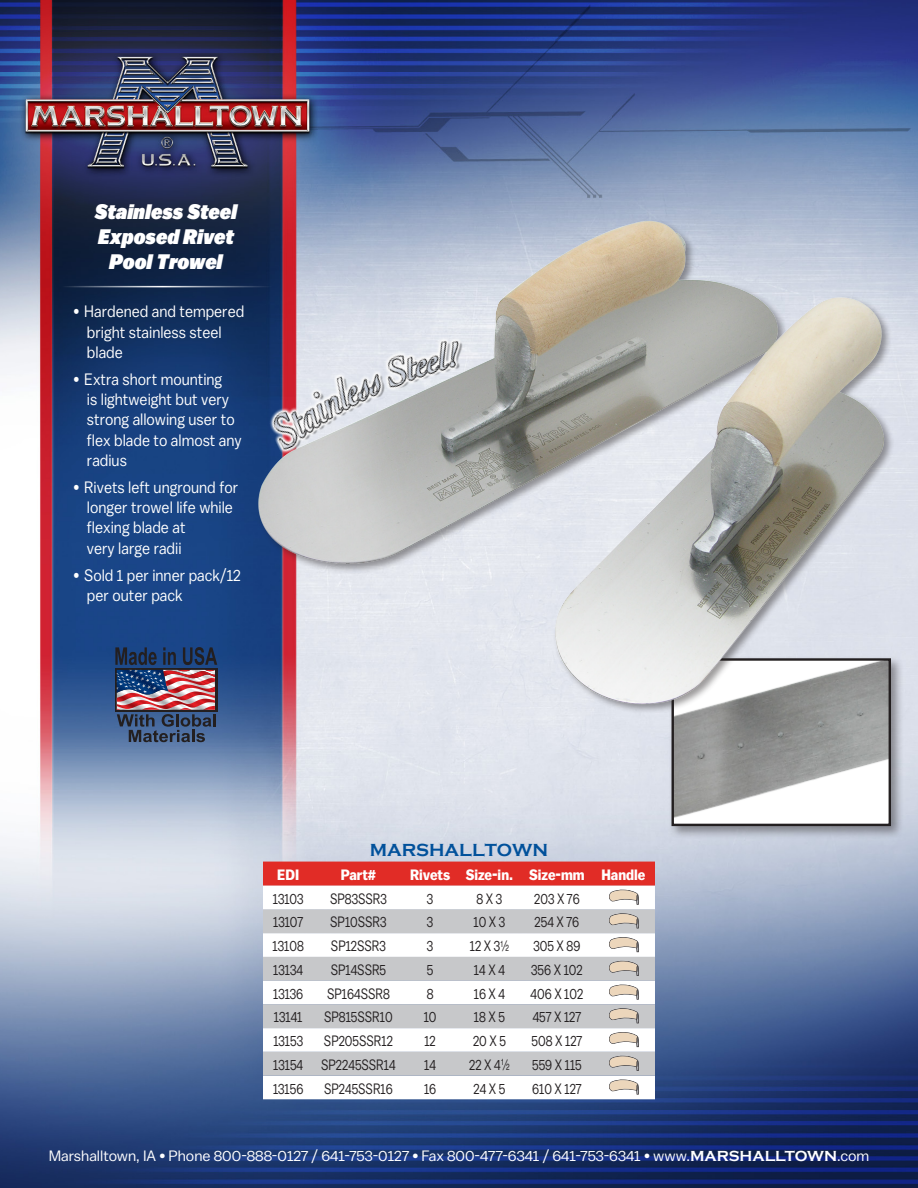
<style>
.page{position:relative;width:918px;height:1188px;background:#fff}
.page>*{position:absolute;margin:0;border:0;box-sizing:border-box;transform-origin:0 0}
.table_header{font:italic 21px/25.2px "Balto Super";color:#fff;text-align:center;scale:.9 1}
.t1{font:700 18px "Copperplate Gothic";color:#01519b}
.t2{font:16.5px/20.2px "Balto";color:#fff;scale:.9 1}
.Table_info{font:15px "Balto";color:#231f20;scale:.8 1}
.t3{font:15px "Balto";color:#fff}
.Table_Header{font:700 15px "Balto";color:#fff;scale:.9 1}
.s1{font-family:"Helvetica"}
.s2{font-family:"Helvetica";font-size:9px}
.s3{font-family:"Copperplate Gothic";font-weight:700}
</style>
<div class="page">
<img style="left:0;top:0;width:918px;height:1188px">
<hr style="left:60px;top:286px;width:212px;height:1px;background:#fff">
<svg style="left:263px;top:905px;width:392px;height:194px"></svg>
<svg style="left:263px;top:909px;width:392px;height:167px;fill:#c7c8ca"></svg>
<svg style="left:263px;top:862px;width:392px;height:43px"></svg>
<svg style="left:608px;top:913px;width:31px;height:15px"></svg>
<svg style="left:608px;top:937px;width:31px;height:15px"></svg>
<svg style="left:608px;top:961px;width:31px;height:15px"></svg>
<svg style="left:608px;top:984px;width:31px;height:16px"></svg>
<svg style="left:608px;top:1008px;width:31px;height:15px"></svg>
<svg style="left:608px;top:1032px;width:31px;height:15px"></svg>
<svg style="left:608px;top:1056px;width:31px;height:15px"></svg>
<svg style="left:608px;top:1079px;width:31px;height:16px"></svg>
<img style="left:115px;top:647px;width:102px;height:95px">
<div style="left:668px;top:655px;width:236px;height:184px;background:#231f20;opacity:.45"></div>
<img style="left:675px;top:732px;width:213px;height:91px">
<div style="left:672px;top:658px;width:219px;height:168px;border:2px solid #231f20"></div>
<img style="left:235px;top:194px;width:683px;height:538px">
<img style="left:260px;top:319px;width:216px;height:138px">
<p class="table_header" style="left:95px;top:199px;width:160px">Stainless Steel<br>Exposed Rivet<br>Pool Trowel</p>
<p class="t2" style="left:87px;top:301px;width:176px;text-indent:-14px">• Hardened and tempered bright stainless steel blade</p>
<p class="t2" style="left:87px;top:368px;width:173px;text-indent:-14px">• Extra short mounting<br>is lightweight but very strong allowing user to flex blade to almost any radius</p>
<p class="t2" style="left:87px;top:476px;width:170px;text-indent:-14px">• Rivets left unground for longer trowel life while flexing blade at<br>very large radii</p>
<p class="t2" style="left:87px;top:564px;width:173px;text-indent:-14px">• Sold 1 per inner pack/12 per outer pack</p>
<p class="t1" style="left:370px;top:840px;width:180px">MARSHALLTOWN</p>
<p class="Table_Header" style="left:277px;top:865px;width:26px">EDI</p>
<p class="Table_Header" style="left:341px;top:865px;width:41px">Part#</p>
<p class="Table_Header" style="left:410px;top:865px;width:46px">Rivets</p>
<p class="Table_Header" style="left:466px;top:865px;width:54px">Size-in.</p>
<p class="Table_Header" style="left:529px;top:865px;width:63px">Size-mm</p>
<p class="Table_Header" style="left:601px;top:865px;width:50px">Handle</p>
<p class="Table_info" style="left:273px;top:889px;width:40px">13103</p>
<p class="Table_info" style="left:330px;top:889px;width:72px">SP83SSR3</p>
<p class="Table_info" style="left:427px;top:889px;width:9px">3</p>
<p class="Table_info" style="left:477px;top:889px;width:34px">8 X 3</p>
<p class="Table_info" style="left:534px;top:889px;width:58px">203 X 76</p>
<p class="Table_info" style="left:273px;top:913px;width:39px">13107</p>
<p class="Table_info" style="left:330px;top:913px;width:72px">SP10SSR3</p>
<p class="Table_info" style="left:427px;top:913px;width:9px">3</p>
<p class="Table_info" style="left:474px;top:913px;width:41px">10 X 3</p>
<p class="Table_info" style="left:535px;top:913px;width:57px">254 X 76</p>
<p class="Table_info" style="left:273px;top:937px;width:41px">13108</p>
<p class="Table_info" style="left:331px;top:937px;width:70px">SP12SSR3</p>
<p class="Table_info" style="left:427px;top:937px;width:9px">3</p>
<p class="Table_info" style="left:470px;top:937px;width:50px">12 X 3<sup>1</sup><span class="s1">⁄</span><span class="s2">2</span></p>
<p class="Table_info" style="left:534px;top:937px;width:60px">305 X 89</p>
<p class="Table_info" style="left:273px;top:961px;width:39px">13134</p>
<p class="Table_info" style="left:331px;top:961px;width:71px">SP14SSR5</p>
<p class="Table_info" style="left:427px;top:961px;width:10px">5</p>
<p class="Table_info" style="left:474px;top:961px;width:40px">14 X 4</p>
<p class="Table_info" style="left:531px;top:961px;width:66px">356 X 102</p>
<p class="Table_info" style="left:273px;top:984px;width:39px">13136</p>
<p class="Table_info" style="left:327px;top:984px;width:80px">SP164SSR8</p>
<p class="Table_info" style="left:427px;top:984px;width:10px">8</p>
<p class="Table_info" style="left:474px;top:984px;width:41px">16 X 4</p>
<p class="Table_info" style="left:531px;top:984px;width:67px">406 X 102</p>
<p class="Table_info" style="left:274px;top:1008px;width:37px">13141</p>
<p class="Table_info" style="left:324px;top:1008px;width:87px">SP815SSR10</p>
<p class="Table_info" style="left:424px;top:1008px;width:18px">10</p>
<p class="Table_info" style="left:474px;top:1008px;width:40px">18 X 5</p>
<p class="Table_info" style="left:533px;top:1008px;width:62px">457 X 127</p>
<p class="Table_info" style="left:273px;top:1032px;width:39px">13153</p>
<p class="Table_info" style="left:324px;top:1032px;width:88px">SP205SSR12</p>
<p class="Table_info" style="left:424px;top:1032px;width:16px">12</p>
<p class="Table_info" style="left:473px;top:1032px;width:43px">20 X 5</p>
<p class="Table_info" style="left:532px;top:1032px;width:65px">508 X 127</p>
<p class="Table_info" style="left:273px;top:1055px;width:39px">13154</p>
<p class="Table_info" style="left:321px;top:1055px;width:95px">SP2245SSR14</p>
<p class="Table_info" style="left:424px;top:1055px;width:16px">14</p>
<p class="Table_info" style="left:469px;top:1055px;width:52px">22 X 4<sup>1</sup><span class="s1">⁄</span><span class="s2">2</span></p>
<p class="Table_info" style="left:532px;top:1055px;width:64px">559 X 115</p>
<p class="Table_info" style="left:273px;top:1079px;width:39px">13156</p>
<p class="Table_info" style="left:324px;top:1079px;width:87px">SP245SSR16</p>
<p class="Table_info" style="left:424px;top:1079px;width:17px">16</p>
<p class="Table_info" style="left:474px;top:1079px;width:41px">24 X 5</p>
<p class="Table_info" style="left:532px;top:1079px;width:63px">610 X 127</p>
<p class="t3" style="left:49px;top:1147px;width:822px">Marshalltown, IA • Phone 800-888-0127 / 641-753-0127 • Fax 800-477-6341 / 641-753-6341 • www.<span class="s3">MARSHALLTOWN</span>.com</p>
</div>
